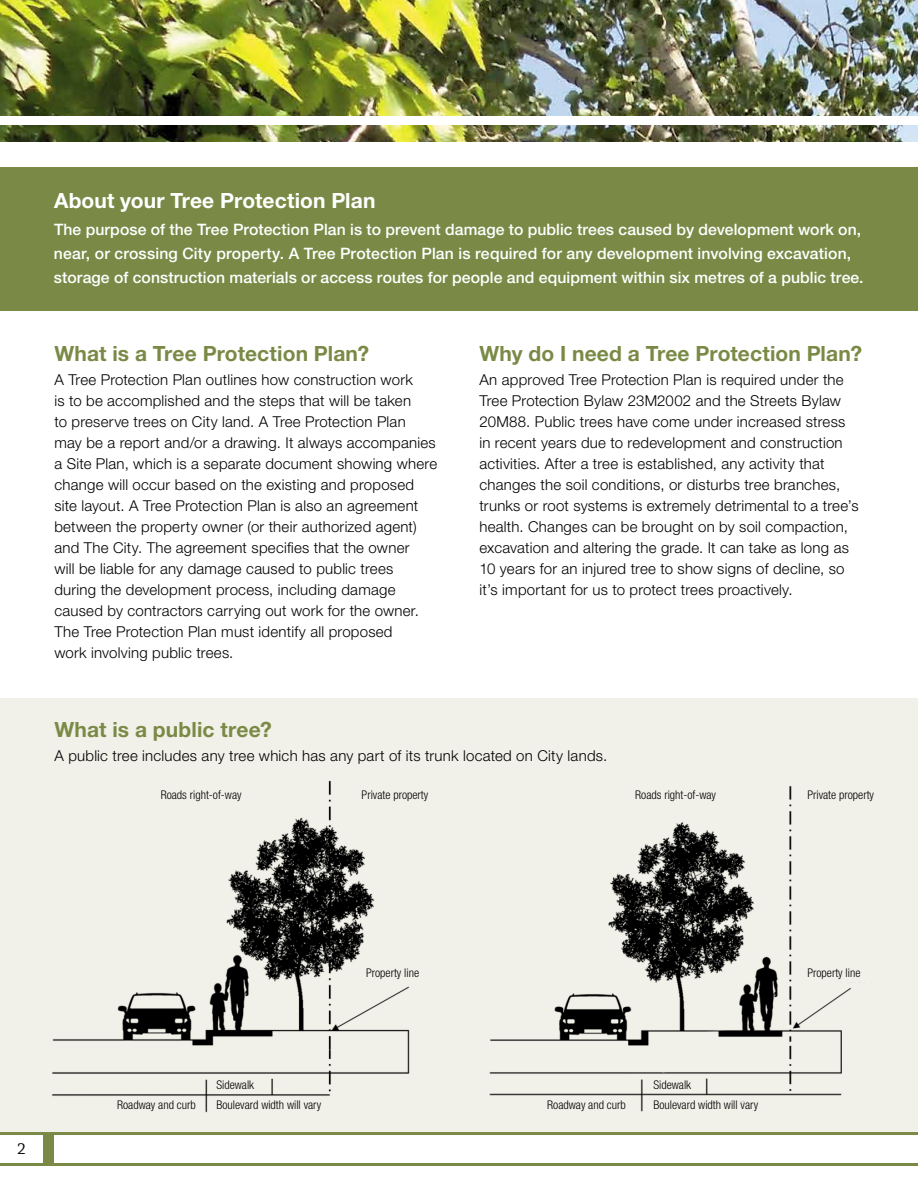
<style>
.page{position:relative;width:918px;height:1188px;background:#fff}
.page>*{position:absolute;margin:0;border:0;box-sizing:border-box;transform-origin:0 0}
.t1{font:700 21px "Helvetica Neue LT Std";letter-spacing:.005em;color:#7a8a46}
.t2{font:700 21px "Helvetica Neue LT Std";letter-spacing:.005em;color:#fff}
.t3{font:16.5px "Chaparral Pro";color:#000}
.t4{font:500 15.75px/24px "Helvetica Neue LT Std";letter-spacing:.005em;color:#fff}
.t5{font:300 15px/21px "Helvetica Neue LT Std";letter-spacing:.015em;color:#000}
.t6{font:300 condensed 12px "Helvetica Neue LT Std";color:#000}
</style>
<div class="page">
<img style="left:0;top:0;width:918px;height:141px">
<div style="left:0;top:117px;width:918px;height:8px;background:#fff"></div>
<hr style="left:0;top:1163px;width:918px;height:3px;background:#7a8a46">
<div style="left:43px;top:1132px;width:11px;height:33px;background:#7a8a46"></div>
<div style="left:0;top:167px;width:918px;height:143px;background:#7a8a46"></div>
<div style="left:0;top:698px;width:918px;height:436px;background:#f2f1e9"></div>
<img style="left:51px;top:780px;width:359px;height:333px">
<img style="left:489px;top:786px;width:371px;height:326px">
<hr style="left:0;top:1132px;width:918px;height:3px;background:#7a8a46">
<h1 class="t2" style="left:54px;top:187px;width:323px">About your Tree Protection Plan</h1>
<p class="t4" style="left:54px;top:217px;width:811px">The purpose of the Tree Protection Plan is to prevent damage to public trees caused by development work on, near, or crossing City property. A Tree Protection Plan is required for any development involving excavation, storage of construction materials or access routes for people and equipment within six metres of a public tree.</p>
<h1 class="t1" style="left:54px;top:340px;width:316px">What is a Tree Protection Plan?</h1>
<p class="t5" style="left:54px;top:369px;width:384px">A Tree Protection Plan outlines how construction work<br>is to be accomplished and the steps that will be taken<br>to preserve trees on City land. A Tree Protection Plan<br>may be a report and/or a drawing. It always accompanies a Site Plan, which is a separate document showing where change will occur based on the existing and proposed site layout. A Tree Protection Plan is also an agreement between the property owner (or their authorized agent) and The City. The agreement specifies that the owner<br>will be liable for any damage caused to public trees during the development process, including damage caused by contractors carrying out work for the owner.<br>The Tree Protection Plan must identify all proposed<br>work involving public trees.</p>
<h1 class="t1" style="left:479px;top:340px;width:384px">Why do I need a Tree Protection Plan?</h1>
<p class="t5" style="left:479px;top:369px;width:381px">An approved Tree Protection Plan is required under the Tree Protection Bylaw 23M2002 and the Streets Bylaw 20M88. Public trees have come under increased stress in recent years due to redevelopment and construction activities. After a tree is established, any activity that changes the soil conditions, or disturbs tree branches, trunks or root systems is extremely detrimental to a tree’s health. Changes can be brought on by soil compaction, excavation and altering the grade. It can take as long as 10 years for an injured tree to show signs of decline, so it’s important for us to protect trees proactively.</p>
<h1 class="t1" style="left:54px;top:716px;width:219px">What is a public tree?</h1>
<p class="t5" style="left:54px;top:745px;width:554px">A public tree includes any tree which has any part of its trunk located on City lands.</p>
<p class="t6" style="left:161px;top:788px;width:82px">Roads right-of-way</p>
<p class="t6" style="left:362px;top:788px;width:68px">Private property</p>
<p class="t6" style="left:635px;top:788px;width:82px">Roads right-of-way</p>
<p class="t6" style="left:807px;top:788px;width:68px">Private property</p>
<p class="t3" style="left:17px;top:1139px;width:10px">2</p>
<p class="t6" style="left:216px;top:1078px;width:39px">Sidewalk</p>
<p class="t6" style="left:117px;top:1098px;width:80px">Roadway and curb</p>
<p class="t6" style="left:216px;top:1098px;width:106px">Boulevard width will vary</p>
<p class="t6" style="left:366px;top:965px;width:55px">Property line</p>
<p class="t6" style="left:653px;top:1078px;width:39px">Sidewalk</p>
<p class="t6" style="left:547px;top:1098px;width:80px">Roadway and curb</p>
<p class="t6" style="left:653px;top:1098px;width:106px">Boulevard width will vary</p>
<p class="t6" style="left:807px;top:965px;width:55px">Property line</p>
</div>
